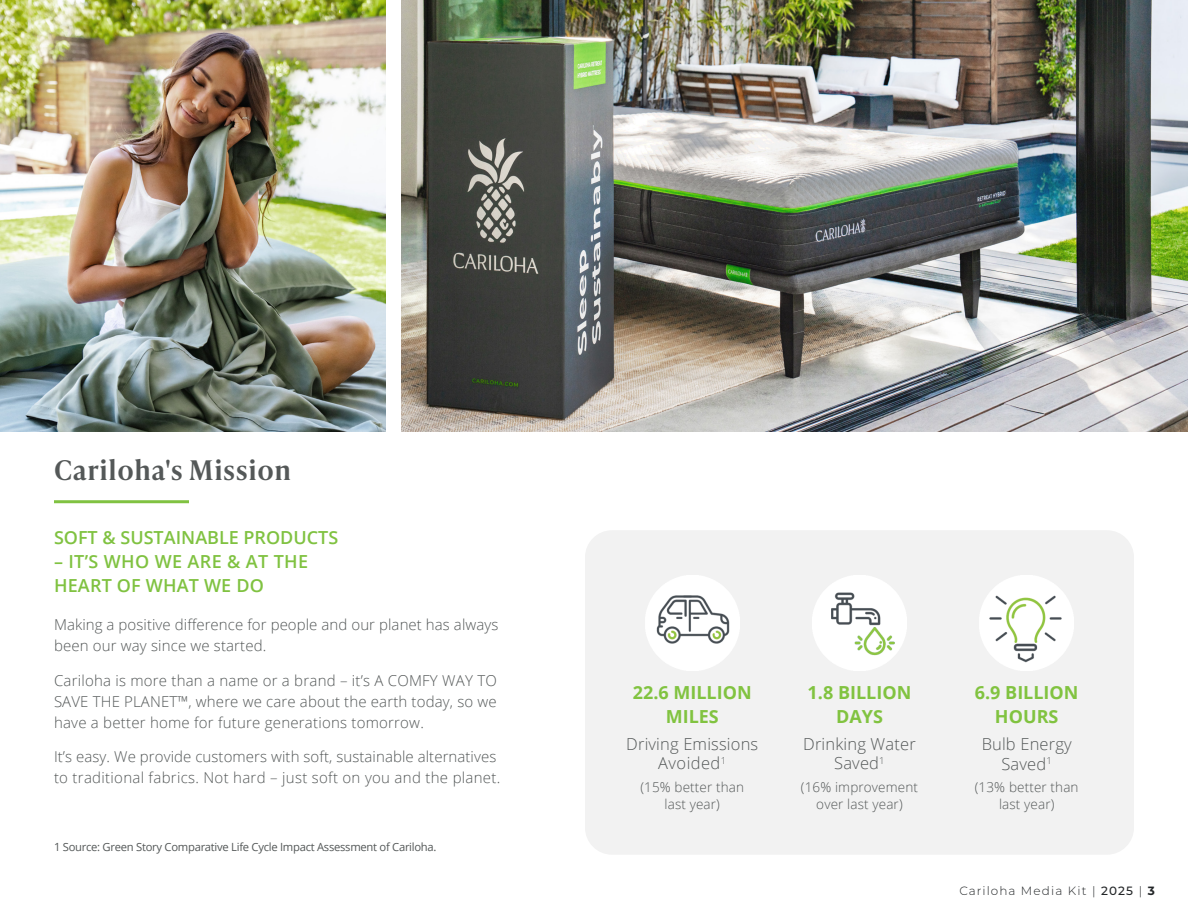
<style>
.page{position:relative;width:1188px;height:918px;background:#fff}
.page>*{position:absolute;margin:0;border:0;box-sizing:border-box;transform-origin:0 0}
.t1{font:600 27px "Ivy Presto Text";letter-spacing:.02em;color:#545858}
.t2{font:600 18px/24px "Open Sans";color:#80c241}
.t3{font:700 18px "Open Sans";color:#81c340}
.t4{font:300 16.5px "Open Sans";letter-spacing:.01em;color:#545858}
.t5{font:300 15px/21px "Open Sans";letter-spacing:.01em;color:#545858}
.t6{font:300 13.5px/16.2px "Open Sans";letter-spacing:.01em;color:#545858;text-align:center}
.t7{font:300 12px "Montserrat";letter-spacing:.085em;color:#232628}
.t8{font:11.25px "Open Sans";letter-spacing:-.025em;color:#545858}
.s1{font-weight:500}
.s2{font-weight:700}
</style>
<div class="page">
<hr style="left:54px;top:500px;width:135px;height:3px;background:#80c241">
<div style="left:585px;top:530px;width:549px;height:325px;background:#f2f2f2;border-radius:27px"></div>
<img style="left:645px;top:576px;width:94px;height:94px">
<img style="left:980px;top:576px;width:94px;height:94px">
<img style="left:812px;top:576px;width:95px;height:94px">
<img style="left:401px;top:0;width:787px;height:432px">
<img style="left:0;top:0;width:386px;height:432px">
<p class="t1" style="left:54px;top:450px;width:239px">Cariloha's Mission</p>
<p class="t2" style="left:54px;top:525px;width:286px">SOFT &amp; SUSTAINABLE PRODUCTS</p>
<p class="t2" style="left:54px;top:549px;width:256px">– IT’S WHO WE ARE &amp; AT THE<br>HEART OF WHAT WE DO</p>
<p class="t5" style="left:54px;top:614px;width:446px">Making a positive difference for people and our planet has always been our way since we started.</p>
<p class="t5" style="left:54px;top:670px;width:444px;text-align:justify">Cariloha is more than a name or a brand – it’s A COMFY WAY TO SAVE THE PLANET™, where we care about the earth today, so we have a better home for future generations tomorrow.</p>
<p class="t5" style="left:54px;top:746px;width:448px">It’s easy. We provide customers with soft, sustainable alternatives to traditional fabrics. Not hard – just soft on you and the planet.</p>
<p class="t8" style="left:54px;top:839px;width:384px">1 Source: Green Story Comparative Life Cycle Impact Assessment of Cariloha.</p>
<p class="t3" style="left:633px;top:680px;width:120px">22.6 MILLION</p>
<p class="t3" style="left:666px;top:704px;width:55px">MILES</p>
<p class="t4" style="left:626px;top:732px;width:133px">Driving Emissions</p>
<p class="t4" style="left:658px;top:752px;width:69px">Avoided<sup>1</sup></p>
<p class="t6" style="left:640px;top:779px;width:105px">(15% better than</p>
<p class="t6" style="left:665px;top:795px;width:57px">last year)</p>
<p class="t3" style="left:808px;top:680px;width:105px">1.8 BILLION</p>
<p class="t3" style="left:836px;top:704px;width:48px">DAYS</p>
<p class="t4" style="left:803px;top:732px;width:114px">Drinking Water</p>
<p class="t4" style="left:834px;top:752px;width:52px">Saved<sup>1</sup></p>
<p class="t6" style="left:801px;top:779px;width:119px">(16% improvement over last year)</p>
<p class="t3" style="left:975px;top:680px;width:105px">6.9 BILLION</p>
<p class="t3" style="left:995px;top:704px;width:65px">HOURS</p>
<p class="t4" style="left:982px;top:732px;width:92px">Bulb Energy</p>
<p class="t4" style="left:1001px;top:752px;width:52px">Saved<sup>1</sup></p>
<p class="t6" style="left:975px;top:779px;width:105px">(13% better than last year)</p>
<p class="t7" style="left:959px;top:883px;width:197px">Cariloha Media Kit | <span class="s1">2025</span> | <span class="s2">3</span></p>
</div>
